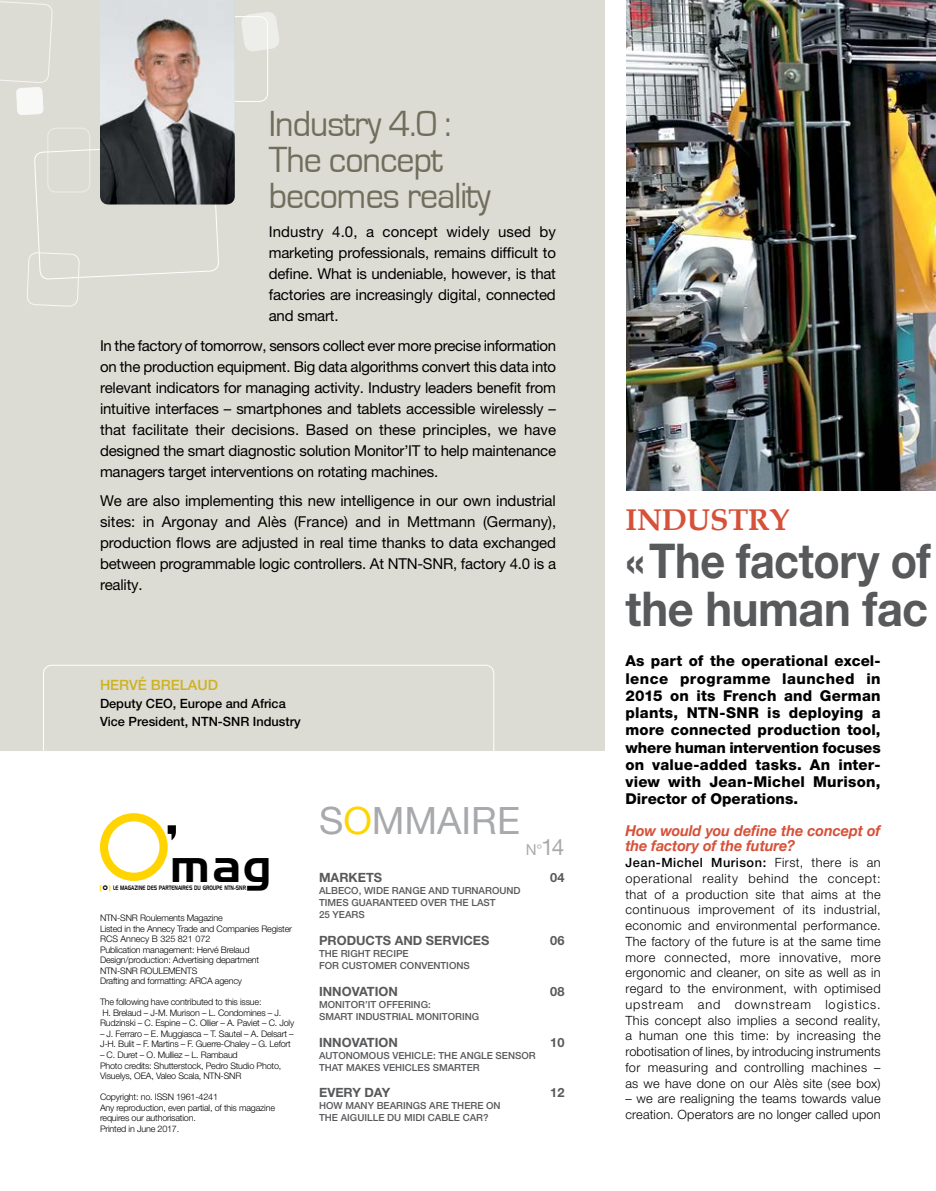
<style>
.page{position:relative;width:936px;height:1191px;background:#fff}
.page>*{position:absolute;margin:0;border:0;box-sizing:border-box;transform-origin:0 0}
.t1{font:68.7px "Handel Gothic BT";color:#000}
.t2{font:700 48px/48px "Helvetica Neue";letter-spacing:-.01em;color:#58595b;scale:.9 1}
.t3{font:45.45px "Handel Gothic BT";color:#000}
.t4{font:37.5px/36px "Eurostile";letter-spacing:-.03em;color:#706f5d;scale:.96 1}
.t5{font:37.5px "Helvetica Neue";color:#a7a9ac}
.t6{font:700 30px "Book Antiqua";letter-spacing:-.005em;color:#d65139}
.t7{font:15px/21px "Helvetica Neue";letter-spacing:-.015em;color:#000;text-align:justify}
.t8{font:800 15px/17.2px "Helvetica Neue";letter-spacing:.01em;color:#000;text-align:justify}
.t9{font:italic 700 15px/15px "Helvetica Neue";letter-spacing:-.01em;color:#d65139;scale:.96 1}
.t10{font:15px "Helvetica Neue";color:#a7a9ac}
.t11{font:500 14.25px "Helvetica Neue";color:#cdb221}
.t12{font:300 12.75px/15.8px "Helvetica Neue";letter-spacing:.02em;color:#000;text-align:justify}
.t13{font:700 12.75px "Helvetica Neue";color:#58595b}
.t14{font:500 12.75px/18px "Helvetica Neue";color:#000}
.t15{font:500 9.75px/12px "Helvetica Neue";color:#58595b}
.t16{font:300 9px/10.5px "Helvetica Neue";letter-spacing:-.02em;color:#000}
.t17{font:6.15px "Handel Gothic BT";color:#000;scale:.72 1}
.s1{font-family:"Avant Garde IT Cby BT";font-weight:700;font-size:6.45px;color:#ffd400}
.s2{font-family:"Avant Garde IT Cby BT";font-weight:700;font-size:6.45px}
.s3{color:#ffd400}
.s4{font-size:22.5px}
.s5{font-weight:500}
</style>
<div class="page">
<img style="left:626px;top:0;width:309px;height:490px">
<div style="left:0;top:0;width:604px;height:750px;background:#dddcd4"></div>
<div style="left:43px;top:665px;width:451px;height:93px;border:1px solid #fff;border-radius:9px"></div>
<div style="left:100px;top:813px;width:68px;height:68px;background:#ffd400;border-radius:50%"></div>
<div style="left:108px;top:821px;width:51px;height:51px;background:#fff;border-radius:50%"></div>
<svg style="left:241px;top:12px;width:38px;height:42px"></svg>
<svg style="left:0;top:0;width:235px;height:307px"></svg>
<h3 class="t4" style="left:269px;top:106px;width:233px">Industry 4.0 :<br>The concept becomes reality</h3>
<p class="t7" style="left:269px;top:221px;width:289px">Industry 4.0, a concept widely used by marketing professionals, remains difficult to define. What is undeniable, however, is that factories are increasingly digital, connected and smart.</p>
<p class="t7" style="left:100px;top:334px;width:457px">In the factory of tomorrow, sensors collect ever more precise information on the production equipment. Big data algorithms convert this data into relevant indicators for managing activity. Industry leaders benefit from intuitive interfaces – smartphones and tablets accessible wirelessly – that facilitate their decisions. Based on these principles, we have designed the smart diagnostic solution Monitor’IT to help maintenance managers target interventions on rotating machines.</p>
<p class="t7" style="left:100px;top:490px;width:458px">We are also implementing this new intelligence in our own industrial sites: in Argonay and Alès (France) and in Mettmann (Germany), production flows are adjusted in real time thanks to data exchanged between programmable logic controllers. At NTN-SNR, factory 4.0 is a reality.</p>
<p class="t11" style="left:100px;top:676px;width:11px">herv</p>
<p class="t11" style="left:138px;top:676px;width:24px">é brelaud</p>
<p class="t14" style="left:100px;top:694px;width:202px">Deputy CEO, Europe and Africa<br>Vice President, NTN-SNR Industry</p>
<h1 class="t1" style="left:165px;top:808px;width:15px">’</h1>
<h3 class="t3" style="left:170px;top:838px;width:102px">MAG</h3>
<p class="t17" style="left:100px;top:884px;width:34px"><span class="s1">[</span><span class="s2">o</span><span class="s1">]</span> LE MAGAZI</p>
<p class="t17" style="left:139px;top:884px;width:33px">NE DES PARTE</p>
<p class="t17" style="left:174px;top:884px;width:10px">NAIRES</p>
<p class="t17" style="left:194px;top:884px;width:64px">DU GROUPE NTN-SNR</p>
<p class="t16" style="left:100px;top:912px;width:193px">NTN-SNR Roulements Magazine<br>Listed in the Annecy Trade and Companies Register RCS Annecy B 325 821 072<br>Publication management: Hervé Brelaud Design/production: Advertising department NTN-SNR ROULEMENTS<br>Drafting and formatting: ARCA agency</p>
<p class="t16" style="left:100px;top:996px;width:196px">The following have contributed to this issue:<br>H. Brelaud – J-M. Murison – L. Condomines – J.<br>Rudzinski – C. Espine – C. Ollier – A. Paviet – C. Joly</p>
<p class="t16" style="left:100px;top:1028px;width:195px">– J. Ferraro – E. Muggiasca – T. Sautel – A. Delsart –<br>J-H. Bulit – F. Martins – F. Guerre-Chaley – G. Lefort</p>
<p class="t16" style="left:100px;top:1049px;width:183px">– C. Duret – O. Mulliez – L. Rambaud<br>Photo credits: Shutterstock, Pedro Studio Photo,<br>Visuelys, OEA, Valeo Scala, NTN-SNR</p>
<p class="t16" style="left:100px;top:1091px;width:176px">Copyright: no. ISSN 1961-4241<br>Any reproduction, even partial, of this magazine requires our authorisation.<br>Printed in June 2017.</p>
<h3 class="t5" style="left:319px;top:798px;width:202px">S<span class="s3">O</span>MMAIRE</h3>
<p class="t10" style="left:525px;top:840px;width:40px">N°<span class="s4">14</span></p>
<p class="t13" style="left:319px;top:869px;width:65px">MARKETS</p>
<p class="t13" style="left:550px;top:869px;width:16px">04</p>
<p class="t15" style="left:319px;top:884px;width:203px">ALBECO, WIDE RANGE AND TURNAROUND<br>TIMES GUARANTEED OVER THE LAST<br>25 YEARS</p>
<p class="t13" style="left:319px;top:932px;width:172px">PRODUCTS AND SERVICES</p>
<p class="t13" style="left:550px;top:932px;width:16px">06</p>
<p class="t15" style="left:319px;top:947px;width:152px">THE RIGHT RECIPE<br>FOR CUSTOMER CONVENTIONS</p>
<p class="t13" style="left:319px;top:983px;width:13px">INNOVATION</p>
<p class="t13" style="left:550px;top:983px;width:16px">08</p>
<p class="t15" style="left:319px;top:998px;width:162px">MONITOR’IT OFFERING:<br>SMART INDUSTRIAL MONITORING</p>
<p class="t13" style="left:319px;top:1034px;width:13px">INNOVATION</p>
<p class="t13" style="left:550px;top:1034px;width:16px">10</p>
<p class="t15" style="left:319px;top:1049px;width:218px">AUTONOMOUS VEHICLE: THE ANGLE SENSOR<br>THAT MAKES VEHICLES SMARTER</p>
<p class="t13" style="left:319px;top:1085px;width:73px">EVERY DAY</p>
<p class="t13" style="left:550px;top:1085px;width:16px">12</p>
<p class="t15" style="left:319px;top:1099px;width:183px">HOW MANY BEARINGS ARE THERE ON<br>THE AIGUILLE DU MIDI CABLE CAR?</p>
<h3 class="t6" style="left:625px;top:502px;width:166px">INDUSTRy</h3>
<h2 class="t2" style="left:625px;top:536px;width:341px">«THE FACTORY OF<br>THE HUMAN FAC</h2>
<p class="t8" style="left:625px;top:652px;width:257px">As part of the operational excel&shy;lence programme launched in 2015 on its French and German plants, NTN-SNR is deploying a more connected production tool, where human intervention focuses on value-added tasks. An inter&shy;view with Jean-Michel Murison, Director of Operations.</p>
<p class="t9" style="left:625px;top:823px;width:267px">How would you define the concept of the factory of the future?</p>
<p class="t12" style="left:625px;top:854px;width:257px"><span class="s5">Jean-Michel Murison:</span> First, there is an operational reality behind the concept: that of a production site that aims at the continuous improvement of its industrial, economic and environmental performance.<br>The factory of the future is at the same time more connected, more innovative, more ergonomic and cleaner, on site as well as in regard to the environment, with optimised upstream and downstream logistics.<br>This concept also implies a second reality, a human one this time: by increasing the robotisation of lines, by introducing instruments for measuring and controlling machines – as we have done on our Alès site (see box)</p>
<p class="t12" style="left:625px;top:1090px;width:257px">– we are realigning the teams towards value creation. Operators are no longer called upon</p>
</div>
